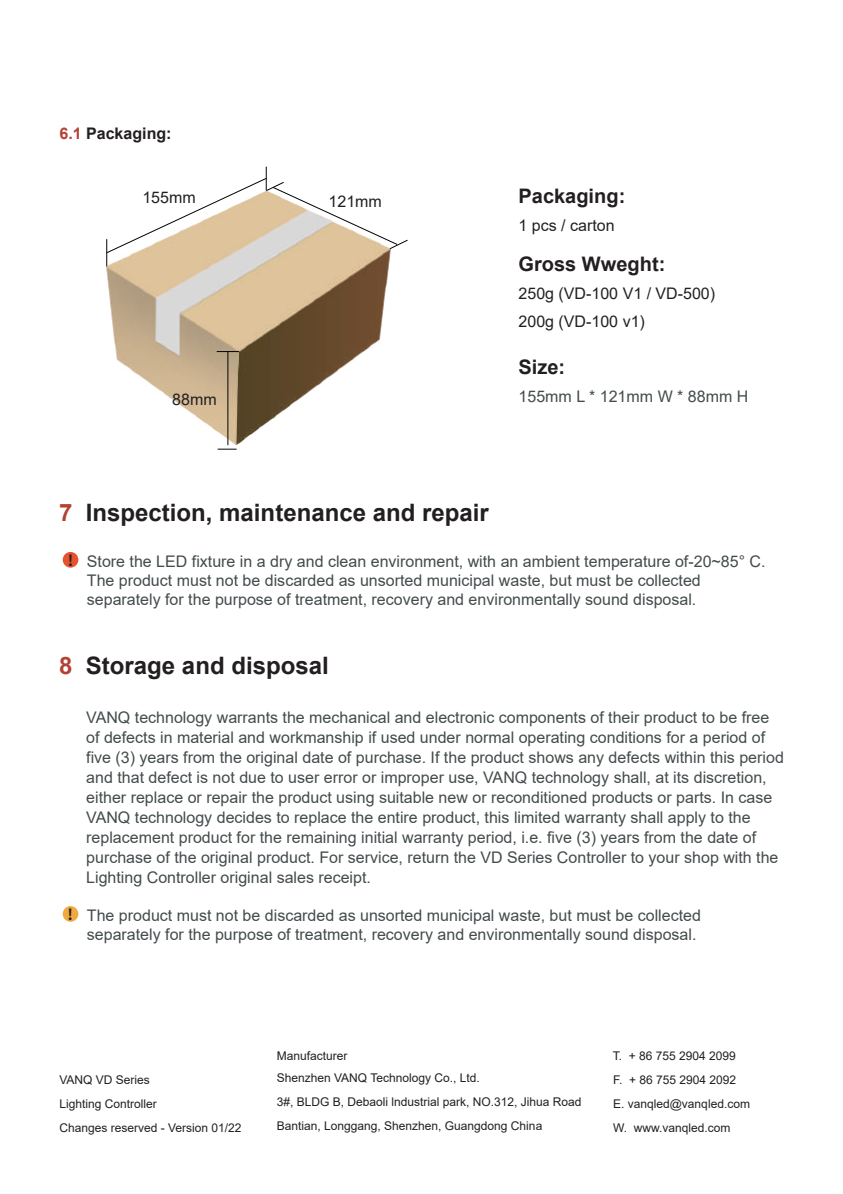
<style>
.page{position:relative;width:843px;height:1194px;background:#fff}
.page>*{position:absolute;margin:0;border:0;box-sizing:border-box;transform-origin:0 0}
.t1{font:700 24px "Arial";color:#231f20}
.t2{font:700 20px "Arial";color:#231f20}
.t3{font:16px/20px "Arial";color:#434b4c}
.t4{font:16px/28px "Arial";color:#231f20}
.t5{font:700 16px "Arial";color:#231f20}
.t6{font:700 15px "Source Han Sans CN";color:#231f20}
.t7{font:12px/24px "Arial";color:#231f20}
.s1{color:#b34134}
.s2{font-family:"Source Han Sans CN";font-weight:700;font-size:15px;color:#231f20}
</style>
<div class="page">
<div style="left:63px;top:906px;width:15px;height:16px;background:#f1a83d;border-radius:50%"></div>
<div style="left:63px;top:552px;width:15px;height:16px;background:#e6522e;border-radius:50%"></div>
<img style="left:106px;top:166px;width:283px;height:284px">
<svg style="left:217px;top:351px;width:22px;height:1px"></svg>
<svg style="left:218px;top:449px;width:18px;height:1px"></svg>
<hr style="left:227px;top:352px;width:1px;height:93px;background:#030303">
<svg style="left:106px;top:167px;width:302px;height:99px"></svg>
<p class="t5" style="left:59px;top:122px;width:114px"><span class="s1">6.1</span> Packaging:</p>
<p class="t4" style="left:142px;top:184px;width:55px">155mm</p>
<p class="t4" style="left:328px;top:188px;width:55px">121mm</p>
<p class="t4" style="left:172px;top:386px;width:46px">88mm</p>
<p class="t2" style="left:518px;top:182px;width:108px">Packaging:</p>
<p class="t4" style="left:518px;top:212px;width:98px">1 pcs / carton</p>
<p class="t2" style="left:518px;top:250px;width:148px">Gross Wweght:</p>
<p class="t4" style="left:518px;top:279px;width:198px">250g (VD-100 V1 / VD-500)<br>200g (VD-100 v1)</p>
<p class="t2" style="left:518px;top:353px;width:48px">Size:</p>
<p class="t3" style="left:518px;top:386px;width:231px">155mm L * 121mm W * 88mm H</p>
<h1 class="t1" style="left:59px;top:496px;width:431px"><span class="s1">7</span> Inspection, maintenance and repair</h1>
<p class="t6" style="left:68px;top:552px;width:7px">!</p>
<p class="t3" style="left:87px;top:551px;width:680px;line-height:19.2px">Store the LED fixture in a dry and clean environment, with an ambient temperature of-20~85° C.<br>The product must not be discarded as unsorted municipal waste, but must be collected separately for the purpose of treatment, recovery and environmentally sound disposal.</p>
<h1 class="t1" style="left:59px;top:648px;width:271px"><span class="s1">8</span> Storage and disposal</h1>
<p class="t3" style="left:86px;top:708px;width:699px">VANQ technology warrants the mechanical and electronic components of their product to be free of defects in material and workmanship if used under normal operating conditions for a period of five (3) years from the original date of purchase. If the product shows any defects within this period and that defect is not due to user error or improper use, VANQ technology shall, at its discretion, either replace or repair the product using suitable new or reconditioned products or parts. In case VANQ technology decides to replace the entire product, this limited warranty shall apply to the replacement product for the remaining initial warranty period, i.e. five (3) years from the date of purchase of the original product. For service, return the VD Series Controller to your shop with the Lighting Controller original sales receipt.</p>
<p class="t3" style="left:68px;top:906px;width:634px;line-height:19.2px;text-align:right"><span class="s2">!</span> The product must not be discarded as unsorted municipal waste, but must be collected separately for the purpose of treatment, recovery and environmentally sound disposal.</p>
<p class="t7" style="left:59px;top:1067px;width:184px">VANQ VD Series<br>Lighting Controller<br>Changes reserved - Version 01/22</p>
<p class="t7" style="left:276px;top:1043px;width:72px">Manufacturer</p>
<p class="t7" style="left:276px;top:1065px;width:306px">Shenzhen VANQ Technology Co., Ltd.<br>3#, BLDG B, Debaoli lndustrial park, NO.312, Jihua Road<br>Bantian, Longgang, Shenzhen, Guangdong China</p>
<p class="t7" style="left:612px;top:1043px;width:139px">T. + 86 755 2904 2099<br>F. + 86 755 2904 2092<br>E. vanqled@vanqled.com<br>W. www.vanqled.com</p>
</div>
